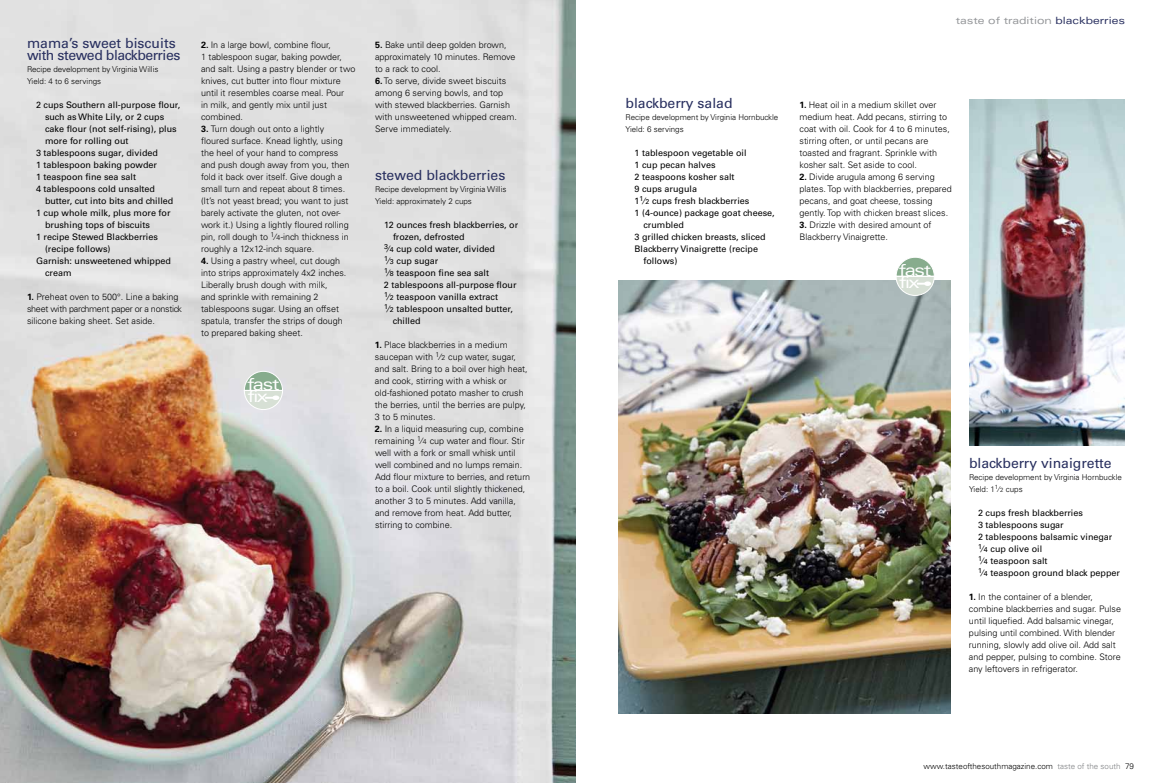
<style>
.page{position:relative;width:1152px;height:783px;background:#fff}
.page>*{position:absolute;margin:0;border:0;box-sizing:border-box;transform-origin:0 0}
.t1{font:expanded 16.5px/12.2px "Univers";letter-spacing:-.09em;color:#fff}
.t2{font:14px "Univers";color:#282f5f}
.t3{font:14px/12px "Univers";letter-spacing:-.03em;color:#282f5f}
.t4{font:expanded 10px "Univers";color:#939598}
.t5{font:300 9px/12px "Univers";color:#000}
.t6{font:9px/12px "Univers";color:#000}
.t7{font:300 8px/12px "Univers";color:#000}
.s1{font-weight:700}
.s2{font-size:7px}
.s3{color:#282f5f}
.s4{font-size:6px}
.s5{color:#808285}
</style>
<div class="page">
<img style="left:619px;top:281px;width:332px;height:433px">
<img style="left:0;top:0;width:576px;height:783px">
<img style="left:969px;top:100px;width:156px;height:346px">
<svg style="left:895px;top:257px;width:40px;height:39px"></svg>
<svg style="left:244px;top:371px;width:39px;height:39px;background:#c3d2c5"></svg>
<h2 class="t3" style="left:27px;top:37px;width:155px">mama’s sweet biscuits with stewed blackberries</h2>
<p class="t7" style="left:27px;top:63px;width:133px">Recipe development by Virginia Willis<br>Yield: 4 to 6 servings</p>
<p class="t6" style="left:36px;top:99px;width:146px">2 cups Southern all-purpose flour,</p>
<p class="t6" style="left:45px;top:111px;width:121px">such as White Lily, or 2 cups</p>
<p class="t6" style="left:45px;top:123px;width:133px">cake flour (not self-rising), plus</p>
<p class="t6" style="left:45px;top:135px;width:85px">more for rolling out</p>
<p class="t6" style="left:36px;top:147px;width:124px">3 tablespoons sugar, divided</p>
<p class="t6" style="left:36px;top:159px;width:123px">1 tablespoon baking powder</p>
<p class="t6" style="left:36px;top:171px;width:102px">1 teaspoon fine sea salt</p>
<p class="t6" style="left:36px;top:183px;width:121px">4 tablespoons cold unsalted</p>
<p class="t6" style="left:45px;top:195px;width:130px">butter, cut into bits and chilled</p>
<p class="t6" style="left:36px;top:207px;width:136px">1 cup whole milk, plus more for</p>
<p class="t6" style="left:45px;top:219px;width:106px">brushing tops of biscuits</p>
<p class="t6" style="left:36px;top:231px;width:123px">1 recipe Stewed Blackberries</p>
<p class="t6" style="left:45px;top:243px;width:67px">(recipe follows)</p>
<p class="t6" style="left:36px;top:255px;width:137px">Garnish: unsweetened whipped</p>
<p class="t6" style="left:45px;top:267px;width:28px">cream</p>
<p class="t5" style="left:27px;top:291px;width:157px"><span class="s1">1.</span> Preheat oven to 500°. Line a baking sheet with parchment paper or a nonstick silicone baking sheet. Set aside.</p>
<p class="t5" style="left:201px;top:39px;width:156px"><span class="s1">2.</span> In a large bowl, combine flour,<br>1 tablespoon sugar, baking powder, and salt. Using a pastry blender or two knives, cut butter into flour mixture until it resembles coarse meal. Pour<br>in milk, and gently mix until just combined.</p>
<p class="t5" style="left:201px;top:123px;width:150px"><span class="s1">3.</span> Turn dough out onto a lightly floured surface. Knead lightly, using the heel of your hand to compress and push dough away from you, then fold it back over itself. Give dough a small turn and repeat about 8 times. (It’s not yeast bread; you want to just barely activate the gluten, not over&shy;work it.) Using a lightly floured rolling pin, roll dough to <sup>1</sup>⁄<span class="s2">4</span>-inch thickness in roughly a 12x12-inch square.</p>
<p class="t5" style="left:201px;top:255px;width:147px"><span class="s1">4.</span> Using a pastry wheel, cut dough into strips approximately 4x2 inches.<br>Liberally brush dough with milk,<br>and sprinkle with remaining 2 tablespoons sugar. Using an offset spatula, transfer the strips of dough to prepared baking sheet.</p>
<h1 class="t1" style="left:247px;top:378px;width:34px">fast fix</h1>
<p class="t5" style="left:375px;top:39px;width:142px"><span class="s1">5.</span> Bake until deep golden brown, approximately 10 minutes. Remove to a rack to cool.</p>
<p class="t5" style="left:375px;top:75px;width:143px"><span class="s1">6.</span> To serve, divide sweet biscuits among 6 serving bowls, and top with stewed blackberries. Garnish with unsweetened whipped cream.<br>Serve immediately.</p>
<h2 class="t2" style="left:375px;top:167px;width:132px">stewed blackberries</h2>
<p class="t7" style="left:375px;top:183px;width:133px">Recipe development by Virginia Willis<br>Yield: approximately 2 cups</p>
<p class="t6" style="left:384px;top:219px;width:136px">12 ounces fresh blackberries, or</p>
<p class="t6" style="left:393px;top:231px;width:73px">frozen, defrosted</p>
<p class="t6" style="left:384px;top:243px;width:113px"><sup>3</sup>⁄<span class="s2">4</span> cup cold water, divided</p>
<p class="t6" style="left:384px;top:255px;width:56px"><sup>1</sup>⁄<span class="s2">3</span> cup sugar</p>
<p class="t6" style="left:384px;top:267px;width:107px"><sup>1</sup>⁄<span class="s2">8</span> teaspoon fine sea salt</p>
<p class="t6" style="left:384px;top:279px;width:134px">2 tablespoons all-purpose flour</p>
<p class="t6" style="left:384px;top:291px;width:116px"><sup>1</sup>⁄<span class="s2">2</span> teaspoon vanilla extract</p>
<p class="t6" style="left:384px;top:303px;width:130px"><sup>1</sup>⁄<span class="s2">2</span> tablespoon unsalted butter,</p>
<p class="t6" style="left:393px;top:315px;width:29px">chilled</p>
<p class="t5" style="left:375px;top:339px;width:154px"><span class="s1">1.</span> Place blackberries in a medium saucepan with <sup>1</sup>⁄<span class="s2">2</span> cup water, sugar, and salt. Bring to a boil over high heat, and cook, stirring with a whisk or old-fashioned potato masher to crush the berries, until the berries are pulpy, 3 to 5 minutes.</p>
<p class="t5" style="left:375px;top:423px;width:157px"><span class="s1">2.</span> In a liquid measuring cup, combine remaining <sup>1</sup>⁄<span class="s2">4</span> cup water and flour. Stir well with a fork or small whisk until well combined and no lumps remain.<br>Add flour mixture to berries, and return to a boil. Cook until slightly thickened, another 3 to 5 minutes. Add vanilla, and remove from heat. Add butter, stirring to combine.</p>
<p class="t4" style="left:956px;top:15px;width:171px">taste of tradition <span class="s3">blackberries</span></p>
<h2 class="t2" style="left:626px;top:95px;width:109px">blackberry salad</h2>
<p class="t7" style="left:626px;top:111px;width:154px">Recipe development by Virginia Hornbuckle<br>Yield: 6 servings</p>
<p class="t6" style="left:634px;top:147px;width:114px">1 tablespoon vegetable oil</p>
<p class="t6" style="left:634px;top:159px;width:83px">1 cup pecan halves</p>
<p class="t6" style="left:634px;top:171px;width:102px">2 teaspoons kosher salt</p>
<p class="t6" style="left:634px;top:183px;width:64px">9 cups arugula</p>
<p class="t6" style="left:634px;top:195px;width:116px">1<sup>1</sup>⁄<span class="s2">2</span> cups fresh blackberries</p>
<p class="t6" style="left:634px;top:207px;width:142px">1 (4-ounce) package goat cheese,</p>
<p class="t6" style="left:643px;top:219px;width:42px">crumbled</p>
<p class="t6" style="left:634px;top:231px;width:133px">3 grilled chicken breasts, sliced</p>
<p class="t6" style="left:634px;top:243px;width:125px">Blackberry Vinaigrette (recipe</p>
<p class="t6" style="left:643px;top:255px;width:35px">follows)</p>
<p class="t5" style="left:800px;top:99px;width:152px"><span class="s1">1.</span> Heat oil in a medium skillet over medium heat. Add pecans, stirring to coat with oil. Cook for 4 to 6 minutes, stirring often, or until pecans are toasted and fragrant. Sprinkle with kosher salt. Set aside to cool.</p>
<p class="t5" style="left:800px;top:171px;width:154px"><span class="s1">2.</span> Divide arugula among 6 serving plates. Top with blackberries, prepared pecans, and goat cheese, tossing gently. Top with chicken breast slices.</p>
<p class="t5" style="left:800px;top:219px;width:134px"><span class="s1">3.</span> Drizzle with desired amount of<br>Blackberry Vinaigrette.</p>
<h1 class="t1" style="left:899px;top:264px;width:34px">fast fix</h1>
<h2 class="t2" style="left:969px;top:455px;width:144px">blackberry vinaigrette</h2>
<p class="t7" style="left:969px;top:471px;width:154px">Recipe development by Virginia Hornbuckle<br>Yield: 1<sup>1</sup>⁄<span class="s4">2</span> cups</p>
<p class="t6" style="left:978px;top:507px;width:144px">2 cups fresh blackberries<br>3 tablespoons sugar<br>2 tablespoons balsamic vinegar<br><sup>1</sup>⁄<span class="s2">4</span> cup olive oil<br><sup>1</sup>⁄<span class="s2">4</span> teaspoon salt<br><sup>1</sup>⁄<span class="s2">4</span> teaspoon ground black pepper</p>
<p class="t5" style="left:969px;top:591px;width:154px"><span class="s1">1.</span> In the container of a blender, combine blackberries and sugar. Pulse until liquefied. Add balsamic vinegar, pulsing until combined. With blender running, slowly add olive oil. Add salt and pepper, pulsing to combine. Store any leftovers in refrigerator.</p>
<p class="t7" style="left:924px;top:761px;width:212px">www.tasteofthesouthmagazine.com <span class="s5">taste of the south</span> 79</p>
</div>
